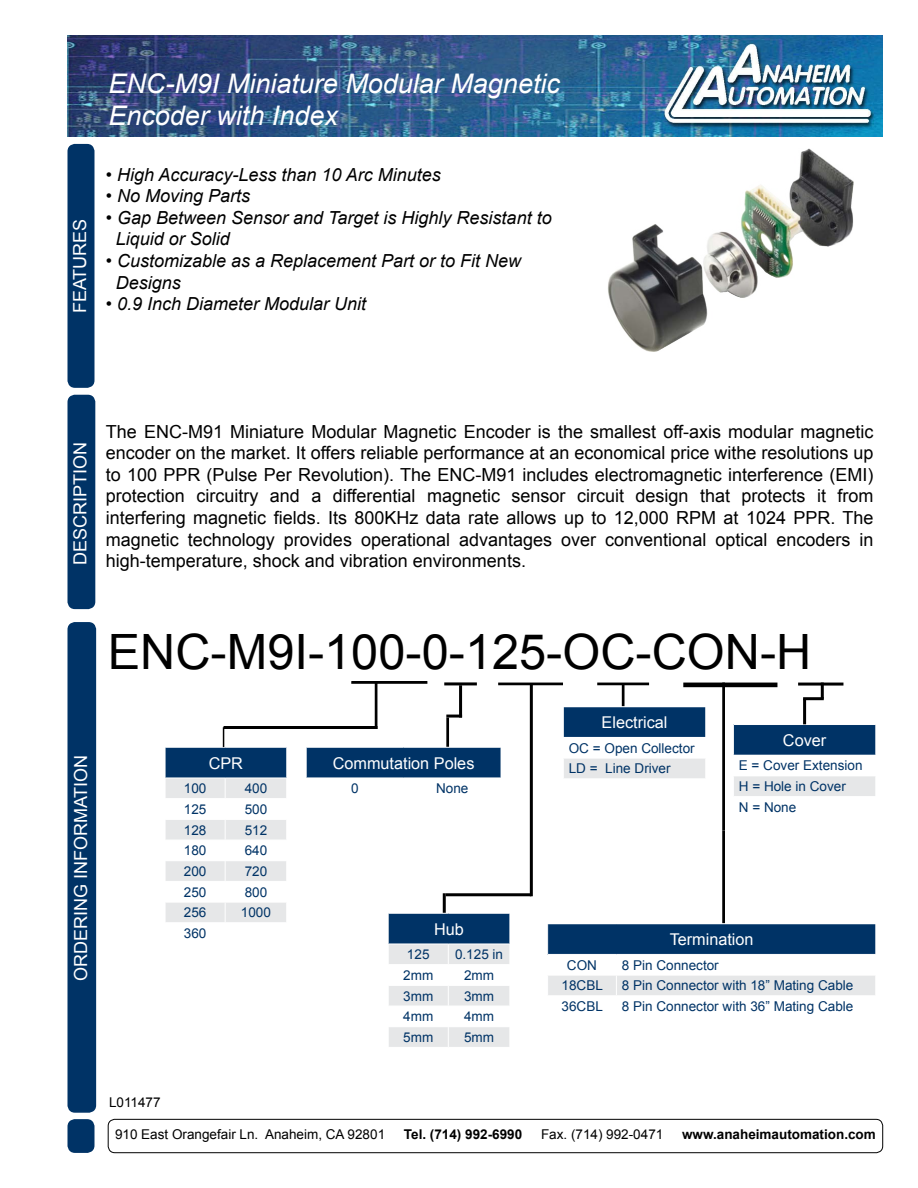
<style>
.page{position:relative;width:918px;height:1188px;background:#fff}
.page>*{position:absolute;margin:0;border:0;box-sizing:border-box;transform-origin:0 0}
.t1{font:48.75px "Arial";color:#000}
.t2{font:italic 27px/32.4px "Arial";color:#fff}
.t3{font:18px/21.6px "Arial";color:#000;text-align:justify}
.t4{font:italic 18px/21.6px "Arial";color:#000}
.t5{font:18px "Arial";color:#fff}
.t6{font:16.2px "Arial";color:#fff}
.t7{font:13.5px/20.7px "Arial";color:#036}
.t8{font:13.5px "Arial";color:#000}
.t9{font:700 13.5px "Arial";color:#000}
.s1{font-style:normal}
</style>
<div class="page">
<img style="left:68px;top:35px;width:815px;height:101px">
<div style="left:68px;top:623px;width:27px;height:489px;background:#036;border-radius:7px"></div>
<div style="left:68px;top:622px;width:28px;height:491px;border:2px solid #036;border-radius:7px"></div>
<div style="left:68px;top:145px;width:26px;height:242px;background:#036;border-radius:7px"></div>
<div style="left:68px;top:144px;width:26px;height:244px;border:2px solid #036;border-radius:7px"></div>
<div style="left:68px;top:1120px;width:26px;height:32px;background:#036;border-radius:7px"></div>
<div style="left:68px;top:1119px;width:26px;height:34px;border:2px solid #036;border-radius:7px"></div>
<div style="left:108px;top:1119px;width:775px;height:34px;border:1px solid #000;border-radius:7px"></div>
<div style="left:68px;top:395px;width:27px;height:213px;background:#036;border-radius:7px"></div>
<div style="left:68px;top:395px;width:27px;height:214px;border:2px solid #036;border-radius:7px"></div>
<div style="left:722px;top:830px;width:3px;height:94px;border:1px solid #000"></div>
<div style="left:446px;top:715px;width:16px;height:3px;border:1px solid #000"></div>
<div style="left:446px;top:718px;width:3px;height:35px;border:1px solid #000"></div>
<div style="left:375px;top:681px;width:2px;height:48px;border:1px solid #000"></div>
<div style="left:224px;top:726px;width:153px;height:3px;border:1px solid #000"></div>
<div style="left:622px;top:685px;width:3px;height:22px;border:1px solid #000"></div>
<div style="left:722px;top:683px;width:3px;height:147px;border:1px solid #000"></div>
<div style="left:548px;top:924px;width:328px;height:30px;background:#036"></div>
<hr style="left:616px;top:923px;width:260px;height:1px;background:#fff">
<svg style="left:547px;top:954px;width:328px;height:41px"></svg>
<div style="left:306px;top:747px;width:195px;height:31px;background:#036"></div>
<hr style="left:306px;top:747px;width:98px;height:1px;background:#fff">
<hr style="left:306px;top:747px;width:1px;height:31px;background:#fff">
<hr style="left:404px;top:747px;width:97px;height:1px;background:#fff">
<div style="left:563px;top:707px;width:143px;height:30px;background:#036"></div>
<div style="left:563px;top:758px;width:143px;height:21px;background:#e6e7e8"></div>
<hr style="left:563px;top:706px;width:143px;height:1px;background:#fff">
<hr style="left:563px;top:707px;width:1px;height:30px;background:#fff">
<hr style="left:705px;top:707px;width:1px;height:30px;background:#fff">
<hr style="left:563px;top:758px;width:143px;height:1px;background:#fff">
<svg style="left:563px;top:759px;width:1px;height:19px"></svg>
<svg style="left:705px;top:759px;width:1px;height:19px"></svg>
<hr style="left:563px;top:778px;width:143px;height:1px;background:#fff">
<div style="left:351px;top:681px;width:76px;height:3px;border:1px solid #000"></div>
<div style="left:498px;top:683px;width:65px;height:2px;border:1px solid #000"></div>
<div style="left:597px;top:683px;width:52px;height:2px;border:1px solid #000"></div>
<div style="left:683px;top:683px;width:94px;height:4px;border:1px solid #000"></div>
<div style="left:165px;top:747px;width:122px;height:31px;background:#036"></div>
<hr style="left:165px;top:747px;width:60px;height:1px;background:#fff">
<hr style="left:165px;top:747px;width:1px;height:31px;background:#fff">
<hr style="left:225px;top:747px;width:62px;height:1px;background:#fff">
<hr style="left:286px;top:747px;width:1px;height:31px;background:#fff">
<svg style="left:165px;top:778px;width:121px;height:144px"></svg>
<hr style="left:530px;top:685px;width:3px;height:211px;background:#000">
<hr style="left:459px;top:685px;width:3px;height:33px;background:#000">
<svg style="left:223px;top:727px;width:1px;height:20px"></svg>
<hr style="left:798px;top:683px;width:45px;height:3px;background:#000">
<div style="left:733px;top:725px;width:143px;height:30px;background:#036"></div>
<hr style="left:733px;top:725px;width:1px;height:30px;background:#fff">
<div style="left:734px;top:776px;width:141px;height:20px;background:#e6e7e8"></div>
<hr style="left:444px;top:682px;width:33px;height:3px;background:#000">
<hr style="left:446px;top:893px;width:85px;height:3px;background:#000">
<hr style="left:443px;top:893px;width:3px;height:20px;background:#000">
<div style="left:388px;top:913px;width:122px;height:31px;background:#036"></div>
<hr style="left:388px;top:913px;width:60px;height:1px;background:#fff">
<hr style="left:388px;top:913px;width:1px;height:31px;background:#fff">
<hr style="left:448px;top:913px;width:62px;height:1px;background:#fff">
<svg style="left:389px;top:944px;width:120px;height:103px"></svg>
<hr style="left:803px;top:699px;width:3px;height:25px;background:#000">
<hr style="left:803px;top:697px;width:21px;height:3px;background:#000">
<hr style="left:821px;top:683px;width:3px;height:16px;background:#000">
<img style="left:608px;top:148px;width:245px;height:203px">
<p class="t5" style="left:68px;top:313px;width:96px;rotate:-90deg">FEATURES</p>
<h2 class="t2" style="left:108px;top:68px;width:453px">ENC-M9I Miniature Modular Magnetic<br>Encoder with Index</h2>
<p class="t4" style="left:106px;top:164px;width:337px"><span class="s1">•</span> High Accuracy-Less than 10 Arc Minutes</p>
<p class="t4" style="left:106px;top:185px;width:146px">• No Moving Parts</p>
<p class="t4" style="left:116px;top:207px;width:437px;text-indent:-10px">• Gap Between Sensor and Target is Highly Resistant to<br>Liquid or Solid</p>
<p class="t4" style="left:116px;top:250px;width:407px;text-indent:-10px">• Customizable as a Replacement Part or to Fit New<br>Designs</p>
<p class="t4" style="left:106px;top:293px;width:262px">• 0.9 Inch Diameter Modular Unit</p>
<p class="t5" style="left:68px;top:565px;width:125px;rotate:-90deg">DESCRIPTION</p>
<p class="t3" style="left:106px;top:421px;width:769px">The ENC-M91 Miniature Modular Magnetic Encoder is the smallest off-axis modular magnetic encoder on the market. It offers reliable performance at an economical price withe resolutions up to 100 PPR (Pulse Per Revolution). The ENC-M91 includes electromagnetic interference (EMI) protection circuitry and a differential magnetic sensor circuit design that protects it from interfering magnetic fields. Its 800KHz data rate allows up to 12,000 RPM at 1024 PPR. The magnetic technology provides operational advantages over conventional optical encoders in high-temperature, shock and vibration environments.</p>
<p class="t5" style="left:69px;top:981px;width:228px;rotate:-90deg">ORDERING INFORMATION</p>
<h1 class="t1" style="left:108px;top:620px;width:705px">ENC-M9I-100-0-125-OC-CON-H</h1>
<p class="t6" style="left:602px;top:712px;width:67px">Electrical</p>
<p class="t7" style="left:569px;top:738px;width:127px">OC = Open Collector</p>
<p class="t6" style="left:783px;top:729px;width:45px">Cover</p>
<p class="t7" style="left:739px;top:756px;width:125px">E = Cover Extension<br>H = Hole in Cover<br>N = None</p>
<p class="t6" style="left:333px;top:752px;width:143px">Commutation Poles</p>
<p class="t7" style="left:351px;top:778px;width:9px">0</p>
<p class="t7" style="left:436px;top:778px;width:34px">None</p>
<p class="t6" style="left:209px;top:752px;width:36px">CPR</p>
<p class="t7" style="left:569px;top:758px;width:103px">LD = Line Driver</p>
<p class="t7" style="left:184px;top:778px;width:24px">100</p>
<p class="t7" style="left:245px;top:778px;width:24px">400</p>
<p class="t7" style="left:184px;top:799px;width:24px">125</p>
<p class="t7" style="left:245px;top:799px;width:24px">500</p>
<p class="t7" style="left:184px;top:820px;width:24px">128</p>
<p class="t7" style="left:245px;top:820px;width:24px">512</p>
<p class="t7" style="left:184px;top:840px;width:24px">180</p>
<p class="t7" style="left:245px;top:840px;width:24px">640</p>
<p class="t7" style="left:184px;top:861px;width:24px">200</p>
<p class="t7" style="left:245px;top:861px;width:24px">720</p>
<p class="t7" style="left:184px;top:882px;width:24px">250</p>
<p class="t7" style="left:245px;top:882px;width:24px">800</p>
<p class="t7" style="left:184px;top:902px;width:24px">256</p>
<p class="t7" style="left:241px;top:902px;width:32px">1000</p>
<p class="t7" style="left:184px;top:923px;width:24px">360</p>
<p class="t6" style="left:434px;top:918px;width:31px">Hub</p>
<p class="t6" style="left:670px;top:929px;width:85px">Termination</p>
<p class="t8" style="left:109px;top:1094px;width:53px">L011477</p>
<p class="t7" style="left:407px;top:944px;width:24px">125</p>
<p class="t7" style="left:455px;top:944px;width:50px">0.125 in</p>
<p class="t7" style="left:403px;top:965px;width:32px">2mm</p>
<p class="t7" style="left:464px;top:965px;width:32px">2mm</p>
<p class="t7" style="left:403px;top:986px;width:32px">3mm</p>
<p class="t7" style="left:464px;top:986px;width:32px">3mm</p>
<p class="t7" style="left:403px;top:1006px;width:32px">4mm</p>
<p class="t7" style="left:464px;top:1006px;width:32px">4mm</p>
<p class="t7" style="left:403px;top:1027px;width:32px">5mm</p>
<p class="t7" style="left:464px;top:1027px;width:32px">5mm</p>
<p class="t7" style="left:567px;top:955px;width:32px">CON</p>
<p class="t7" style="left:622px;top:955px;width:99px">8 Pin Connector</p>
<p class="t7" style="left:562px;top:975px;width:43px">18CBL</p>
<p class="t7" style="left:622px;top:975px;width:233px">8 Pin Connector with 18” Mating Cable</p>
<p class="t7" style="left:562px;top:996px;width:43px">36CBL</p>
<p class="t7" style="left:622px;top:996px;width:233px">8 Pin Connector with 36” Mating Cable</p>
<p class="t8" style="left:115px;top:1125px;width:272px">910 East Orangefair Ln. Anaheim, CA 92801</p>
<p class="t9" style="left:404px;top:1125px;width:120px">Tel. (714) 992-6990</p>
<p class="t8" style="left:541px;top:1125px;width:124px">Fax. (714) 992-0471</p>
<p class="t9" style="left:682px;top:1125px;width:195px">www.anaheimautomation.com</p>
</div>
